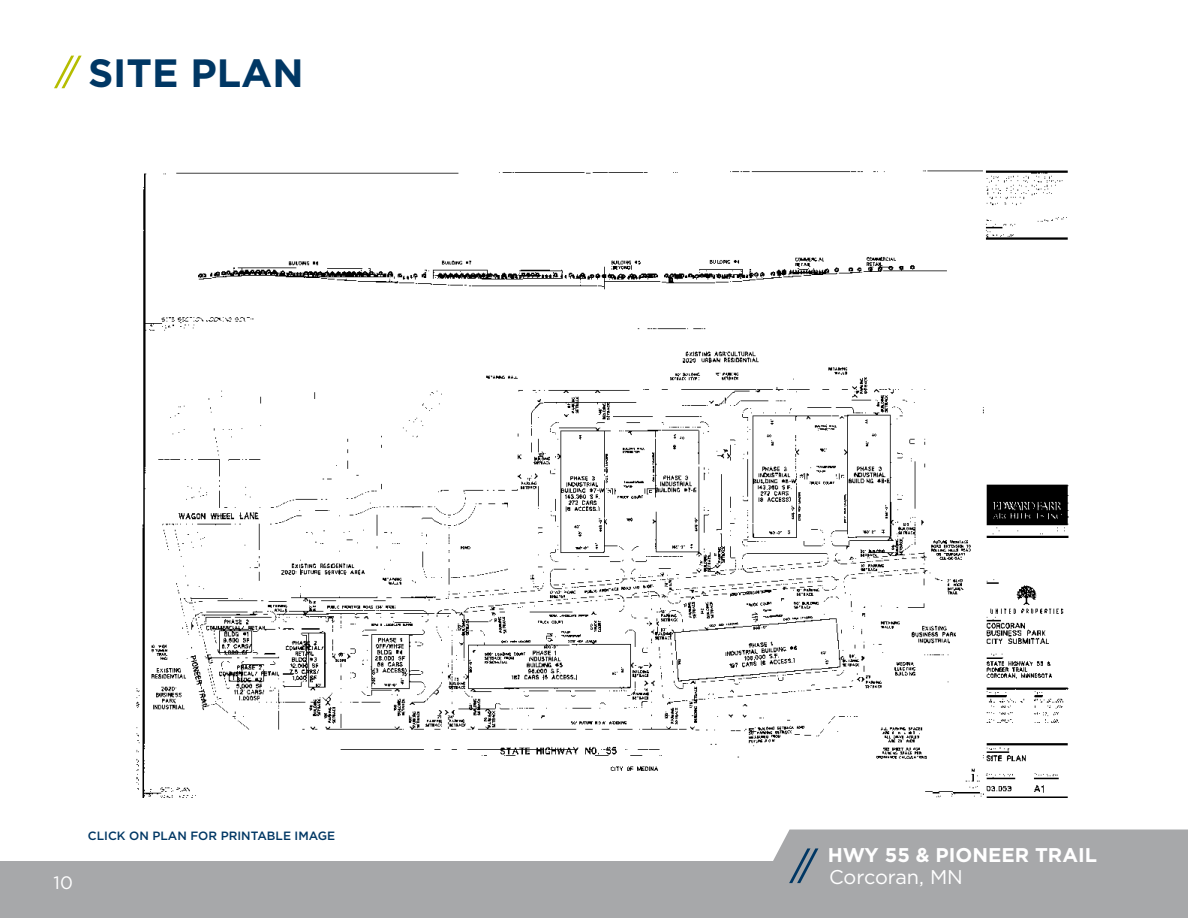
<style>
.page{position:relative;width:1188px;height:918px;background:#fff}
.page>*{position:absolute;margin:0;border:0;box-sizing:border-box;transform-origin:0 0}
.t1{font:700 39.45px "Gotham";color:#003764}
.t2{font:700 19.8px "Gotham";color:#fff}
.t3{font:19.8px "Gotham";letter-spacing:-.005em;color:#fff}
.t4{font:18px "Gotham";color:#fff}
.t5{font:500 12px "Gotham";color:#003764}
</style>
<div class="page">
<svg style="left:54px;top:56px;width:28px;height:32px"></svg>
<img style="left:136px;top:170px;width:933px;height:627px">
<div style="left:0;top:861px;width:699px;height:57px;background:#a7a8aa"></div>
<div style="left:699px;top:830px;width:489px;height:88px;background:#a7a8aa"></div>
<h1 class="t1" style="left:88px;top:47px;width:217px">SITE PLAN</h1>
<h3 class="t4" style="left:54px;top:871px;width:21px">10</h3>
<p class="t5" style="left:88px;top:828px;width:249px">CLICK ON PLAN FOR PRINTABLE IMAGE</p>
<h2 class="t2" style="left:828px;top:842px;width:271px">HWY 55 &amp; PIONEER TRAIL</h2>
<h2 class="t3" style="left:829px;top:864px;width:135px">Corcoran, MN</h2>
</div>
